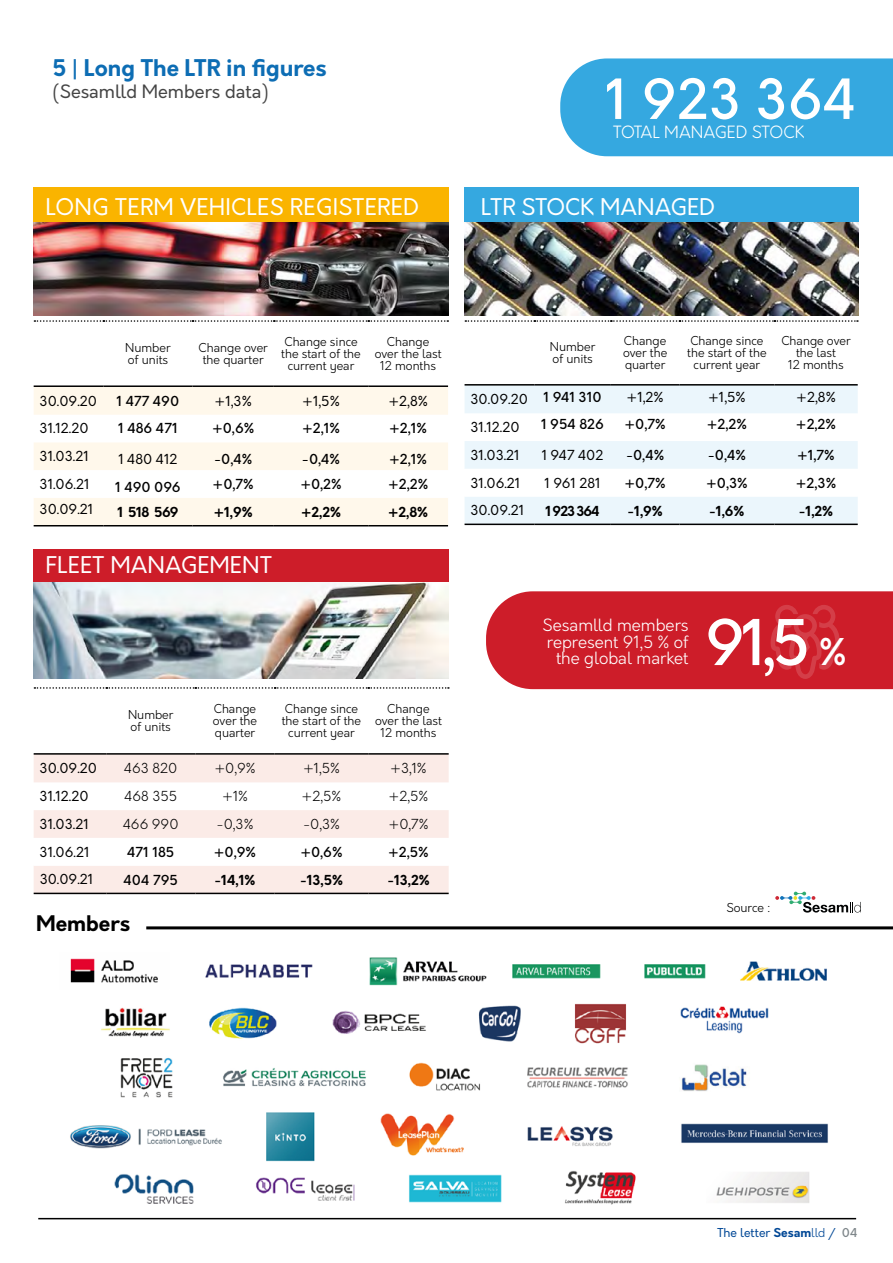
<style>
.page{position:relative;width:893px;height:1263px;background:#fff}
.page>*{position:absolute;margin:0;border:0;box-sizing:border-box;transform-origin:0 0}
.t1{font:500 61.5px "Orkney";color:#fff}
.t2{font:500 54px "Orkney";color:#fff}
.t3{font:22.5px "Orkney";color:#fff}
.t4{font:700 22.5px "Orkney";color:#0d6db4}
.t5{font:700 21px "Orkney";color:#000}
.t6{font:18px "Orkney";color:#454545}
.t7{font:300 16.5px/16.5px "Orkney";color:#fff;text-align:right}
.t8{font:13.5px "Orkney";color:#000}
.t9{font:500 13.5px "Orkney";color:#000}
.t10{font:700 13.5px "Orkney";letter-spacing:-.04em;color:#000}
.t11{font:300 13.5px "Orkney";color:#000}
.t12{font:300 12px/12px "Orkney";color:#000;text-align:center}
.t13{font:12px "Orkney";color:#024896}
.s1{font-size:36px}
.s2{font-weight:700}
.s3{font-weight:300}
.s4{font-weight:500;color:#7e868a}
</style>
<div class="page">
<img style="left:38px;top:957px;width:818px;height:261px">
<div style="left:560px;top:58px;width:333px;height:98px;background:#35a8e0"></div>
<div style="left:465px;top:187px;width:394px;height:92px;background:#35a8e0"></div>
<img style="left:465px;top:223px;width:394px;height:92px">
<hr style="left:38px;top:1218px;width:818px;height:1px;background:#000">
<div style="left:34px;top:187px;width:415px;height:92px;background:#fab400"></div>
<img style="left:34px;top:223px;width:415px;height:92px">
<svg style="left:34px;top:387px;width:414px;height:138px;fill:#fff8eb"></svg>
<svg style="left:34px;top:470px;width:414px;height:28px"></svg>
<svg style="left:34px;top:320px;width:414px;height:2px"></svg>
<hr style="left:34px;top:385px;width:69px;height:2px;background:#000">
<hr style="left:103px;top:385px;width:90px;height:2px;background:#000">
<hr style="left:193px;top:385px;width:81px;height:2px;background:#000">
<hr style="left:274px;top:385px;width:94px;height:2px;background:#000">
<hr style="left:368px;top:385px;width:80px;height:2px;background:#000">
<hr style="left:34px;top:525px;width:69px;height:1px;background:#000">
<hr style="left:103px;top:525px;width:90px;height:1px;background:#000">
<hr style="left:193px;top:525px;width:81px;height:1px;background:#000">
<hr style="left:274px;top:525px;width:94px;height:1px;background:#000">
<hr style="left:368px;top:525px;width:80px;height:1px;background:#000">
<svg style="left:34px;top:755px;width:415px;height:138px;fill:#fbebe7"></svg>
<svg style="left:34px;top:838px;width:415px;height:28px"></svg>
<svg style="left:34px;top:687px;width:415px;height:2px"></svg>
<hr style="left:34px;top:753px;width:72px;height:2px;background:#000">
<hr style="left:106px;top:753px;width:89px;height:2px;background:#000">
<hr style="left:195px;top:753px;width:80px;height:2px;background:#000">
<hr style="left:275px;top:753px;width:93px;height:2px;background:#000">
<hr style="left:368px;top:753px;width:81px;height:2px;background:#000">
<hr style="left:34px;top:893px;width:72px;height:1px;background:#000">
<hr style="left:106px;top:893px;width:89px;height:1px;background:#000">
<hr style="left:195px;top:893px;width:80px;height:1px;background:#000">
<hr style="left:275px;top:893px;width:93px;height:1px;background:#000">
<hr style="left:368px;top:893px;width:81px;height:1px;background:#000">
<div style="left:33px;top:549px;width:415px;height:92px;background:#cd1d29"></div>
<svg style="left:465px;top:386px;width:393px;height:138px;fill:#ebf6fc"></svg>
<svg style="left:465px;top:469px;width:393px;height:28px"></svg>
<svg style="left:465px;top:320px;width:393px;height:2px"></svg>
<hr style="left:534px;top:384px;width:77px;height:2px;background:#000">
<hr style="left:611px;top:384px;width:68px;height:2px;background:#000">
<hr style="left:679px;top:384px;width:95px;height:2px;background:#000">
<hr style="left:774px;top:384px;width:84px;height:2px;background:#000">
<hr style="left:465px;top:384px;width:69px;height:2px;background:#000">
<hr style="left:465px;top:524px;width:69px;height:1px;background:#000">
<hr style="left:534px;top:524px;width:77px;height:1px;background:#000">
<hr style="left:611px;top:524px;width:68px;height:1px;background:#000">
<hr style="left:679px;top:524px;width:95px;height:1px;background:#000">
<hr style="left:774px;top:524px;width:84px;height:1px;background:#000">
<img style="left:33px;top:583px;width:415px;height:96px">
<hr style="left:146px;top:926px;width:747px;height:3px;background:#000">
<svg style="left:486px;top:591px;width:407px;height:98px;background:#ce2430"></svg>
<svg style="left:775px;top:892px;width:86px;height:20px"></svg>
<h3 class="t4" style="left:52px;top:53px;width:276px">5 | Long The LTR in figures</h3>
<h3 class="t6" style="left:52px;top:80px;width:218px">(Sesamlld Members data)</h3>
<h3 class="t3" style="left:45px;top:192px;width:375px">LONG TERM VEHICLES REGISTERED</h3>
<h2 class="t2" style="left:605px;top:64px;width:253px">1 923 364</h2>
<h3 class="t7" style="left:613px;top:124px;width:193px">TOTAL MANAGED STOCK</h3>
<h3 class="t3" style="left:481px;top:192px;width:236px">LTR STOCK MANAGED</h3>
<p class="t12" style="left:125px;top:342px;width:47px;text-align:left">Number of units</p>
<p class="t12" style="left:199px;top:342px;width:71px">Change over the quarter</p>
<p class="t12" style="left:281px;top:336px;width:81px">Change since the start of the current year</p>
<p class="t12" style="left:375px;top:336px;width:68px">Change over the last<br>12 months</p>
<p class="t8" style="left:40px;top:392px;width:59px">30.09.20</p>
<p class="t9" style="left:117px;top:392px;width:64px">1 477 490</p>
<p class="t8" style="left:215px;top:392px;width:39px">+1,3%</p>
<p class="t8" style="left:302px;top:392px;width:39px">+1,5%</p>
<p class="t8" style="left:388px;top:392px;width:41px">+2,8%</p>
<p class="t8" style="left:40px;top:420px;width:50px">31.12.20</p>
<p class="t9" style="left:118px;top:420px;width:61px">1 486 471</p>
<p class="t9" style="left:212px;top:420px;width:44px">+0,6%</p>
<p class="t9" style="left:302px;top:420px;width:39px">+2,1%</p>
<p class="t9" style="left:389px;top:420px;width:39px">+2,1%</p>
<p class="t8" style="left:40px;top:448px;width:51px">31.03.21</p>
<p class="t8" style="left:118px;top:451px;width:61px">1 480 412</p>
<p class="t9" style="left:214px;top:450px;width:40px">-0,4%</p>
<p class="t9" style="left:302px;top:450px;width:40px">-0,4%</p>
<p class="t9" style="left:389px;top:450px;width:39px">+2,1%</p>
<p class="t8" style="left:40px;top:475px;width:51px">31.06.21</p>
<p class="t9" style="left:115px;top:478px;width:67px">1 490 096</p>
<p class="t9" style="left:213px;top:475px;width:43px">+0,7%</p>
<p class="t9" style="left:300px;top:475px;width:43px">+0,2%</p>
<p class="t9" style="left:388px;top:475px;width:42px">+2,2%</p>
<p class="t8" style="left:40px;top:500px;width:55px">30.09.21</p>
<p class="t10" style="left:117px;top:503px;width:62px">1 518 569</p>
<p class="t10" style="left:214px;top:503px;width:40px">+1,9%</p>
<p class="t10" style="left:301px;top:503px;width:41px">+2,2%</p>
<p class="t10" style="left:388px;top:503px;width:42px">+2,8%</p>
<h3 class="t3" style="left:45px;top:550px;width:228px">FLEET MANAGEMENT</h3>
<p class="t12" style="left:128px;top:709px;width:47px;text-align:left">Number of units</p>
<p class="t12" style="left:213px;top:703px;width:46px;text-align:justify">Change over the quarter</p>
<p class="t12" style="left:282px;top:703px;width:81px">Change since the start of the current year</p>
<p class="t12" style="left:375px;top:703px;width:68px">Change over the last<br>12 months</p>
<p class="t8" style="left:40px;top:760px;width:59px">30.09.20</p>
<p class="t11" style="left:124px;top:760px;width:55px">463 820</p>
<p class="t11" style="left:214px;top:760px;width:43px">+0,9%</p>
<p class="t11" style="left:303px;top:760px;width:38px">+1,5%</p>
<p class="t11" style="left:390px;top:760px;width:38px">+3,1%</p>
<p class="t8" style="left:40px;top:787px;width:50px">31.12.20</p>
<p class="t11" style="left:125px;top:788px;width:54px">468 355</p>
<p class="t11" style="left:222px;top:788px;width:27px">+1%</p>
<p class="t11" style="left:302px;top:788px;width:41px">+2,5%</p>
<p class="t11" style="left:389px;top:788px;width:41px">+2,5%</p>
<p class="t8" style="left:40px;top:815px;width:51px">31.03.21</p>
<p class="t11" style="left:123px;top:815px;width:57px">466 990</p>
<p class="t11" style="left:216px;top:815px;width:38px">-0,3%</p>
<p class="t11" style="left:303px;top:815px;width:38px">-0,3%</p>
<p class="t11" style="left:388px;top:815px;width:41px">+0,7%</p>
<p class="t8" style="left:40px;top:843px;width:51px">31.06.21</p>
<p class="t9" style="left:127px;top:843px;width:49px">471 185</p>
<p class="t9" style="left:214px;top:843px;width:44px">+0,9%</p>
<p class="t9" style="left:300px;top:843px;width:44px">+0,6%</p>
<p class="t9" style="left:388px;top:843px;width:42px">+2,5%</p>
<p class="t8" style="left:40px;top:871px;width:55px">30.09.21</p>
<p class="t9" style="left:124px;top:871px;width:56px">404 795</p>
<p class="t10" style="left:215px;top:871px;width:42px">-14,1%</p>
<p class="t10" style="left:300px;top:871px;width:44px">-13,5%</p>
<p class="t10" style="left:387px;top:871px;width:44px">-13,2%</p>
<h3 class="t5" style="left:36px;top:909px;width:95px">Members</h3>
<p class="t12" style="left:550px;top:341px;width:47px;text-align:left">Number of units</p>
<p class="t12" style="left:623px;top:335px;width:46px;text-align:justify">Change over the quarter</p>
<p class="t12" style="left:687px;top:335px;width:81px">Change since the start of the current year</p>
<p class="t12" style="left:781px;top:335px;width:71px">Change over the last<br>12 months</p>
<p class="t8" style="left:471px;top:391px;width:133px">30.09.20 <sup>1</sup> <sup>941</sup> <sup>310</sup></p>
<p class="t8" style="left:627px;top:388px;width:39px">+1,2%</p>
<p class="t8" style="left:708px;top:388px;width:39px">+1,5%</p>
<p class="t8" style="left:796px;top:388px;width:41px">+2,8%</p>
<p class="t8" style="left:471px;top:418px;width:50px">31.12.20</p>
<p class="t9" style="left:541px;top:415px;width:64px">1 954 826</p>
<p class="t9" style="left:625px;top:415px;width:43px">+0,7%</p>
<p class="t9" style="left:707px;top:415px;width:42px">+2,2%</p>
<p class="t9" style="left:796px;top:415px;width:42px">+2,2%</p>
<p class="t8" style="left:471px;top:446px;width:51px">31.03.21</p>
<p class="t8" style="left:542px;top:446px;width:63px">1 947 402</p>
<p class="t9" style="left:626px;top:446px;width:40px">-0,4%</p>
<p class="t9" style="left:708px;top:446px;width:40px">-0,4%</p>
<p class="t9" style="left:797px;top:446px;width:39px">+1,7%</p>
<p class="t8" style="left:471px;top:474px;width:51px">31.06.21</p>
<p class="t8" style="left:544px;top:474px;width:58px">1 961 281</p>
<p class="t9" style="left:625px;top:474px;width:43px">+0,7%</p>
<p class="t9" style="left:706px;top:474px;width:43px">+0,3%</p>
<p class="t9" style="left:796px;top:474px;width:42px">+2,3%</p>
<p class="t8" style="left:471px;top:502px;width:55px">30.09.21</p>
<p class="t10" style="left:545px;top:502px;width:56px">1 923 364</p>
<p class="t10" style="left:627px;top:502px;width:37px">-1,9%</p>
<p class="t10" style="left:709px;top:502px;width:37px">-1,6%</p>
<p class="t10" style="left:799px;top:502px;width:36px">-1,2%</p>
<h3 class="t7" style="left:543px;top:617px;width:147px">Sesamlld members represent 91,5 % of the global market</h3>
<h1 class="t1" style="left:705px;top:602px;width:144px">91,5 <span class="s1">%</span></h1>
<p class="t12" style="left:726px;top:902px;width:46px">Source :</p>
<p class="t13" style="left:717px;top:1225px;width:142px">The letter <span class="s2">Sesam</span><span class="s3">lld</span> / <span class="s4">04</span></p>
</div>
